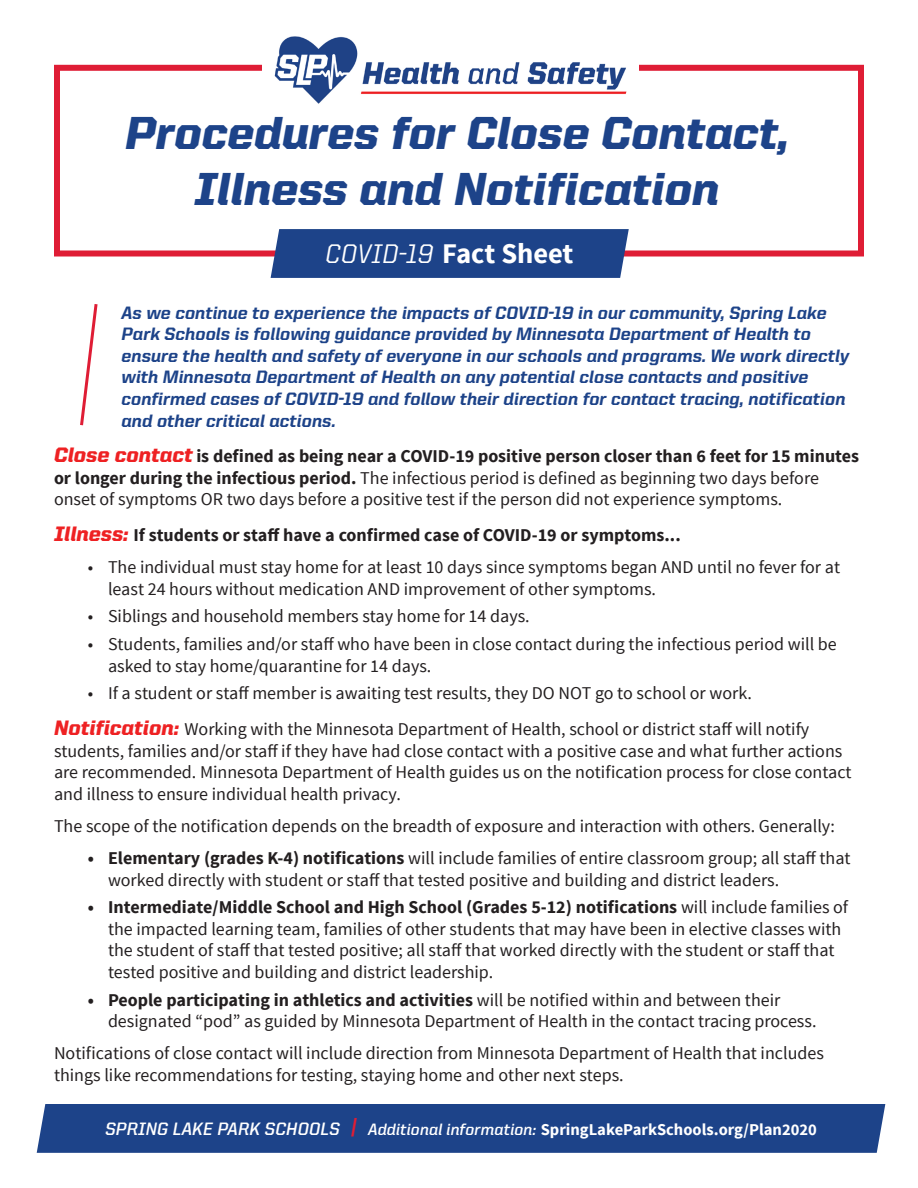
<style>
.page{position:relative;width:918px;height:1188px;background:#fff}
.page>*{position:absolute;margin:0;border:0;box-sizing:border-box;transform-origin:0 0}
.t1{font:900 46.5px/55.8px "United Italic Reg";color:#1d4389;text-align:center}
.t2{font:700 28.5px "Source Sans Pro";color:#fff}
.t3{font:18px/21.6px "Source Sans Pro";color:#231f20}
.t4{font:800 18px/21.6px "United Italic Reg";color:#1d4389}
.t5{font:700 18px "Source Sans Pro";color:#231f20}
.t6{font:700 16.5px "Source Sans Pro";color:#fff}
.s1{font-family:"United Italic Reg";font-weight:500;font-size:27px}
.s2{font-family:"United Italic Reg";font-weight:900;font-size:21px;color:#ee2123}
.s3{font-weight:700}
.s4{font-family:"United Italic Reg";font-size:18px}
.s5{font-family:"United Italic Reg";font-size:22.5px;color:#df1d35}
.s6{font-family:"United Italic Reg"}
</style>
<div class="page">
<div style="left:54px;top:65px;width:810px;height:191px;border:6px solid #df1d35"></div>
<div style="left:37px;top:1104px;width:848px;height:49px;background:#1d4389"></div>
<div style="left:271px;top:229px;width:358px;height:49px;background:#1d4389"></div>
<img style="left:263px;top:36px;width:375px;height:68px">
<svg style="left:80px;top:304px;width:18px;height:122px"></svg>
<p class="t1" style="left:125px;top:105px;width:665px">Procedures for Close Contact,<br>Illness and Notification</p>
<p class="t2" style="left:326px;top:235px;width:249px"><span class="s1">COVID-19</span> Fact Sheet</p>
<p class="t4" style="left:122px;top:301px;width:729px">As we continue to experience the impacts of COVID-19 in our community, Spring Lake Park Schools is following guidance provided by Minnesota Department of Health to ensure the health and safety of everyone in our schools and programs. We work directly with Minnesota Department of Health on any potential close contacts and positive confirmed cases of COVID-19 and follow their direction for contact tracing, notification and other critical actions.</p>
<p class="t3" style="left:54px;top:446px;width:807px"><span class="s2">Close contact</span> <span class="s3">is defined as being near a COVID-19 positive person closer than 6 feet for 15 minutes or longer during the infectious period.</span> The infectious period is defined as beginning two days before onset of symptoms OR two days before a positive test if the person did not experience symptoms.</p>
<p class="t5" style="left:54px;top:524px;width:628px"><span class="s2">Illness:</span> If students or staff have a confirmed case of COVID-19 or symptoms...</p>
<p class="t3" style="left:108px;top:557px;width:734px;text-indent:-20px">• The individual must stay home for at least 10 days since symptoms began AND until no fever for at least 24 hours without medication AND improvement of other symptoms.</p>
<p class="t3" style="left:88px;top:606px;width:444px">• Siblings and household members stay home for 14 days.</p>
<p class="t3" style="left:108px;top:634px;width:730px;text-indent:-20px">• Students, families and/or staff who have been in close contact during the infectious period will be asked to stay home/quarantine for 14 days.</p>
<p class="t3" style="left:88px;top:683px;width:666px">• If a student or staff member is awaiting test results, they DO NOT go to school or work.</p>
<p class="t3" style="left:54px;top:718px;width:799px"><span class="s2">Notification:</span> Working with the Minnesota Department of Health, school or district staff will notify students, families and/or staff if they have had close contact with a positive case and what further actions are recommended. Minnesota Department of Health guides us on the notification process for close contact and illness to ensure individual health privacy.</p>
<p class="t3" style="left:54px;top:815px;width:782px">The scope of the notification depends on the breadth of exposure and interaction with others. Generally:</p>
<p class="t3" style="left:108px;top:847px;width:744px;text-indent:-20px"><span class="s3">• Elementary (grades K-4) notifications</span> will include families of entire classroom group; all staff that worked directly with student or staff that tested positive and building and district leaders.</p>
<p class="t3" style="left:108px;top:897px;width:742px;text-indent:-20px"><span class="s3">• Intermediate/Middle School and High School (Grades 5-12) notifications</span> will include families of the impacted learning team, families of other students that may have been in elective classes with the student of staff that tested positive; all staff that worked directly with the student or staff that tested positive and building and district leadership.</p>
<p class="t3" style="left:108px;top:989px;width:710px;text-indent:-20px"><span class="s3">• People participating in athletics and activities</span> will be notified within and between their designated “pod” as guided by Minnesota Department of Health in the contact tracing process.</p>
<p class="t3" style="left:54px;top:1043px;width:771px">Notifications of close contact will include direction from Minnesota Department of Health that includes things like recommendations for testing, staying home and other next steps.</p>
<p class="t6" style="left:105px;top:1119px;width:713px"><span class="s4">SPRING LAKE PARK SCHOOLS</span> <span class="s5">|</span> <span class="s6">Additional information:</span> SpringLakeParkSchools.org/Plan2020</p>
</div>
